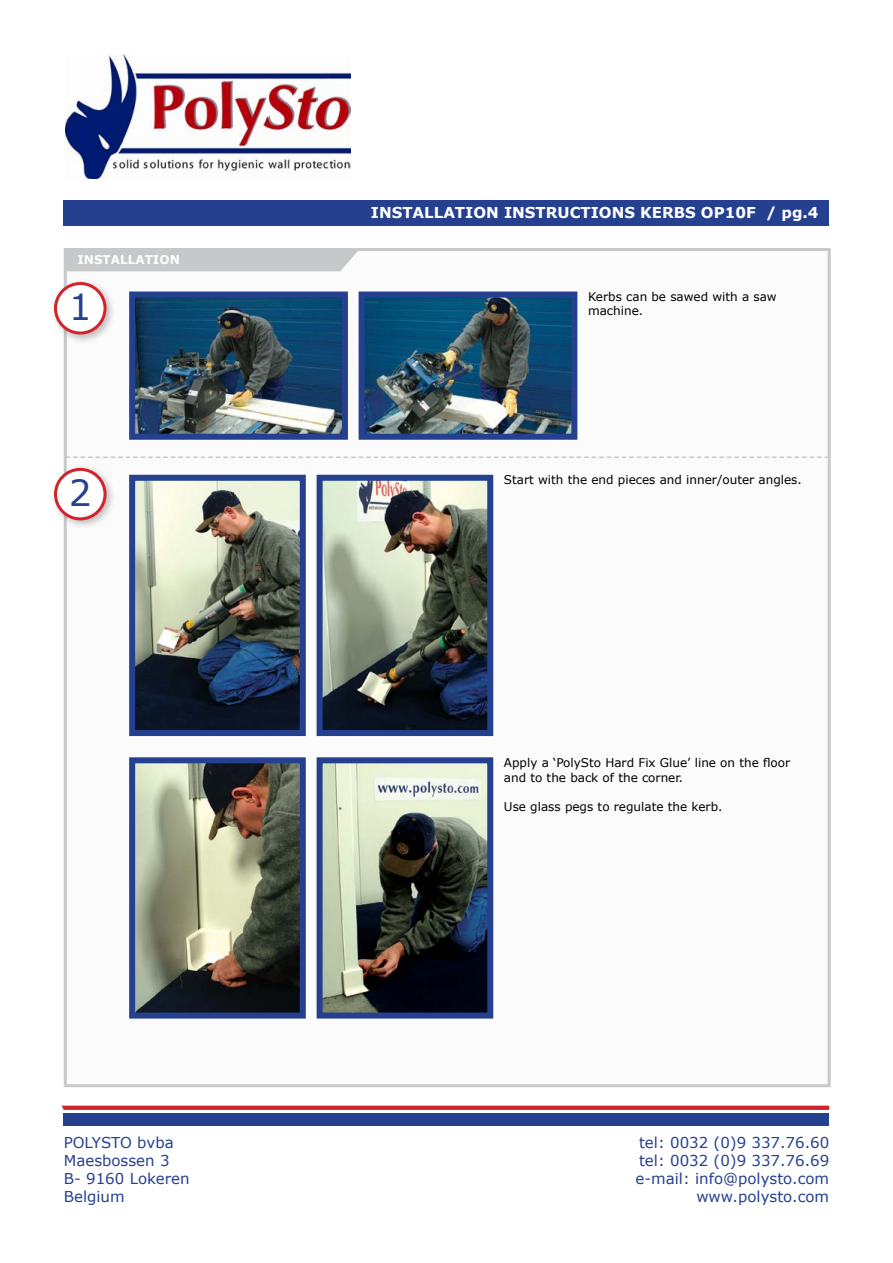
<style>
.page{position:relative;width:893px;height:1263px;background:#fff}
.page>*{position:absolute;margin:0;border:0;box-sizing:border-box;transform-origin:0 0}
.t1{font:36px "Verdana";color:#25408f}
.t2{font:15px/18px "Verdana";color:#25408f}
.t3{font:700 15px "Verdana";color:#fff}
.t4{font:12px/14.4px "Verdana";color:#000}
.t5{font:700 12px "Verdana";color:#fff}
</style>
<div class="page">
<img style="left:66px;top:54px;width:284px;height:125px">
<div style="left:64px;top:248px;width:767px;height:839px;background:#fbfbfb;border:3px solid #c7c8ca"></div>
<div style="left:66px;top:250px;width:293px;height:21px;background:#c7c8ca"></div>
<div style="left:64px;top:200px;width:765px;height:25px;background:#25408f"></div>
<div style="left:64px;top:1113px;width:765px;height:13px;background:#25408f"></div>
<svg style="left:62px;top:1106px;width:767px;height:4px"></svg>
<svg style="left:66px;top:456px;width:763px;height:2px"></svg>
<img style="left:136px;top:298px;width:205px;height:135px">
<div style="left:129px;top:291px;width:219px;height:149px;border:6px solid #25408f"></div>
<img style="left:366px;top:298px;width:204px;height:135px">
<div style="left:359px;top:291px;width:218px;height:149px;border:6px solid #25408f"></div>
<div style="left:50px;top:278px;width:66px;height:66px;background:#000;opacity:.25"></div>
<div style="left:55px;top:283px;width:50px;height:50px;background:#fff;border-radius:50%"></div>
<div style="left:54px;top:282px;width:53px;height:53px;border:3px solid #d2232a;border-radius:50%"></div>
<img style="left:136px;top:482px;width:163px;height:247px">
<div style="left:129px;top:475px;width:177px;height:261px;border:6px solid #25408f"></div>
<div style="left:50px;top:464px;width:66px;height:66px;background:#000;opacity:.25"></div>
<div style="left:55px;top:469px;width:50px;height:50px;background:#fff;border-radius:50%"></div>
<div style="left:54px;top:468px;width:53px;height:52px;border:3px solid #d2232a;border-radius:50%"></div>
<img style="left:324px;top:482px;width:162px;height:247px">
<div style="left:317px;top:475px;width:176px;height:261px;border:6px solid #25408f"></div>
<img style="left:136px;top:764px;width:163px;height:247px">
<div style="left:129px;top:757px;width:177px;height:261px;border:6px solid #25408f"></div>
<img style="left:324px;top:764px;width:162px;height:247px">
<div style="left:317px;top:757px;width:176px;height:261px;border:6px solid #25408f"></div>
<p class="t5" style="left:77px;top:251px;width:104px">INSTALLATION</p>
<h1 class="t1" style="left:69px;top:282px;width:24px">1</h1>
<h1 class="t1" style="left:69px;top:468px;width:24px">2</h1>
<p class="t3" style="left:371px;top:202px;width:449px">INSTALLATION INSTRUCTIONS KERBS OP10F / pg.4</p>
<p class="t4" style="left:588px;top:289px;width:190px">Kerbs can be sawed with a saw machine.</p>
<p class="t4" style="left:504px;top:472px;width:299px">Start with the end pieces and inner/outer angles.</p>
<p class="t4" style="left:504px;top:756px;width:288px">Apply a ‘PolySto Hard Fix Glue’ line on the floor and to the back of the corner.</p>
<p class="t4" style="left:504px;top:799px;width:220px">Use glass pegs to regulate the kerb.</p>
<p class="t2" style="left:64px;top:1134px;width:127px">POLYSTO bvba<br>Maesbossen 3<br>B- 9160 Lokeren<br>Belgium</p>
<p class="t2" style="left:635px;top:1134px;width:195px;text-align:right">tel: 0032 (0)9 337.76.60 tel: 0032 (0)9 337.76.69 e-mail: info@polysto.com www.polysto.com</p>
</div>
